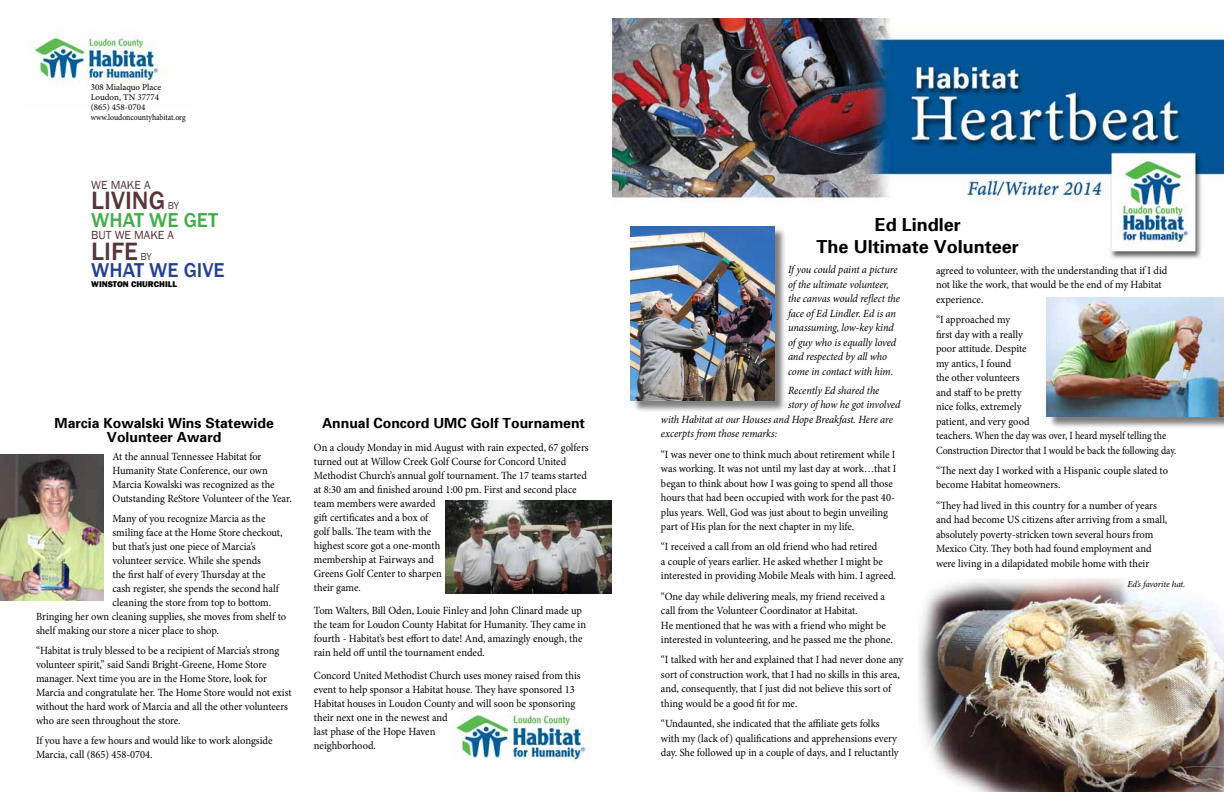
<style>
.page{position:relative;width:1224px;height:792px;background:#fff}
.page>*{position:absolute;margin:0;border:0;box-sizing:border-box;transform-origin:0 0}
.t1{font:500 25.8px "Franklin Gothic";color:#573538}
.t2{font:500 20.6px "Franklin Gothic";color:#25408f}
.t3{font:500 20.6px "Franklin Gothic";color:#41ad49}
.t4{font:700 18px/22px "Univers 65";color:#000;text-align:center}
.t5{font:700 14px/14px "Univers 65";color:#000;text-align:center}
.t6{font:12px "Franklin Gothic";color:#573538}
.t7{font:11px/14.5px "Minion Pro";letter-spacing:-.005em;color:#000;scale:.95 1}
.t8{font:italic 11px/14.5px "Minion Pro";letter-spacing:-.01em;color:#000;scale:.95 1}
.t9{font:10.3px "Franklin Gothic";color:#573538}
.t10{font:9px/10px "Minion Pro";color:#000}
.t11{font:italic 9px "Minion Pro";letter-spacing:-.01em;color:#000}
.t12{font:8.7px "Minion Pro";letter-spacing:-.005em;color:#000;scale:.9 1}
.t13{font:800 8.6px "Franklin Gothic";color:#000}
</style>
<div class="page">
<img style="left:612px;top:18px;width:612px;height:249px">
<img style="left:33px;top:36px;width:134px;height:49px">
<img style="left:451px;top:714px;width:136px;height:46px">
<img style="left:918px;top:579px;width:306px;height:213px">
<div style="left:632px;top:228px;width:155px;height:185px;background:#000;opacity:.5"></div>
<img style="left:631px;top:226px;width:143px;height:175px">
<div style="left:1048px;top:299px;width:176px;height:130px;background:#000;opacity:.5"></div>
<img style="left:1047px;top:298px;width:177px;height:118px">
<img style="left:0;top:455px;width:103px;height:146px">
<img style="left:446px;top:500px;width:166px;height:93px">
<p class="t10" style="left:91px;top:82px;width:72px">308 Mialaquo Place<br>Loudon, TN 37774 (865) 458-0704</p>
<p class="t12" style="left:91px;top:111px;width:107px">www.loudoncountyhabitat.org</p>
<p class="t6" style="left:91px;top:177px;width:61px">WE MAKE A</p>
<h1 class="t1" style="left:91px;top:185px;width:75px">LIVING</h1>
<p class="t9" style="left:168px;top:200px;width:13px">BY</p>
<h2 class="t3" style="left:91px;top:207px;width:128px">WHAT WE GET</h2>
<p class="t6" style="left:91px;top:228px;width:84px">BUT WE MAKE A</p>
<h1 class="t1" style="left:91px;top:235px;width:48px">LIFE</h1>
<p class="t9" style="left:141px;top:250px;width:13px">BY</p>
<h2 class="t2" style="left:91px;top:257px;width:135px">WHAT WE GIVE</h2>
<p class="t13" style="left:91px;top:279px;width:87px">WINSTON CHURCHILL</p>
<p class="t5" style="left:54px;top:415px;width:221px">Marcia Kowalski Wins Statewide<br>Volunteer Award</p>
<p class="t7" style="left:112px;top:450px;width:190px;line-height:14px">At the annual Tennessee Habitat for Humanity State Conference, our own Marcia Kowalski was recognized as the Outstanding ReStore Volunteer of the Year.</p>
<p class="t7" style="left:112px;top:511px;width:163px">Many of you recognize Marcia as the</p>
<p class="t7" style="left:112px;top:525px;width:181px">smiling face at the Home Store checkout,</p>
<p class="t7" style="left:112px;top:539px;width:152px">but that’s just one piece of Marcia’s</p>
<p class="t7" style="left:112px;top:553px;width:158px">volunteer service. While she spends</p>
<p class="t7" style="left:112px;top:567px;width:163px">the first half of every Thursday at the</p>
<p class="t7" style="left:112px;top:581px;width:177px">cash register, she spends the second half</p>
<p class="t7" style="left:112px;top:595px;width:169px">cleaning the store from top to bottom.</p>
<p class="t7" style="left:36px;top:609px;width:265px">Bringing her own cleaning supplies, she moves from shelf to</p>
<p class="t7" style="left:36px;top:623px;width:194px">shelf making our store a nicer place to shop.</p>
<p class="t7" style="left:36px;top:644px;width:271px;line-height:14px">“Habitat is truly blessed to be a recipient of Marcia’s strong volunteer spirit,” said Sandi Bright-Greene, Home Store manager. Next time you are in the Home Store, look for Marcia and congratulate her. The Home Store would not exist without the hard work of Marcia and all the other volunteers who are seen throughout the store.</p>
<p class="t7" style="left:36px;top:733px;width:250px;line-height:14px">If you have a few hours and would like to work alongside<br>Marcia, call (865) 458-0704.</p>
<p class="t5" style="left:322px;top:415px;width:264px">Annual Concord UMC Golf Tournament</p>
<p class="t7" style="left:314px;top:440px;width:291px;line-height:14px">On a cloudy Monday in mid August with rain expected, 67 golfers turned out at Willow Creek Golf Course for Concord United Methodist Church’s annual golf tournament. The 17 teams started at 8:30 am and finished around 1:00 pm. First and second place team members were awarded<br>gift certificates and a box of<br>golf balls. The team with the<br>highest score got a one-month<br>membership at Fairways and<br>Greens Golf Center to sharpen<br>their game.</p>
<p class="t7" style="left:314px;top:603px;width:288px;line-height:14px">Tom Walters, Bill Oden, Louie Finley and John Clinard made up the team for Loudon County Habitat for Humanity. They came in fourth - Habitat’s best effort to date! And, amazingly enough, the rain held off until the tournament ended.</p>
<p class="t7" style="left:314px;top:668px;width:282px;line-height:14px">Concord United Methodist Church uses money raised from this event to help sponsor a Habitat house. They have sponsored 13<br>Habitat houses in Loudon County and will soon be sponsoring their next one in the newest and<br>last phase of the Hope Haven<br>neighborhood.</p>
<h3 class="t4" style="left:817px;top:213px;width:204px">Ed Lindler<br>The Ultimate Volunteer</h3>
<p class="t8" style="left:788px;top:263px;width:119px">If you could paint a picture of the ultimate volunteer, the canvas would reflect the face of Ed Lindler. Ed is an unassuming, low-key kind of guy who is equally loved and respected by all who come in contact with him.</p>
<p class="t8" style="left:788px;top:383px;width:98px">Recently Ed shared the</p>
<p class="t8" style="left:788px;top:398px;width:120px">story of how he got involved</p>
<p class="t8" style="left:661px;top:412px;width:246px">with Habitat at our Houses and Hope Breakfast. Here are</p>
<p class="t8" style="left:661px;top:427px;width:124px">excerpts from those remarks:</p>
<p class="t7" style="left:661px;top:447px;width:249px">“I was never one to think much about retirement while I was working. It was not until my last day at work…that I began to think about how I was going to spend all those hours that had been occupied with work for the past 40- plus years. Well, God was just about to begin unveiling part of His plan for the next chapter in my life.</p>
<p class="t7" style="left:661px;top:540px;width:249px">“I received a call from an old friend who had retired<br>a couple of years earlier. He asked whether I might be interested in providing Mobile Meals with him. I agreed.</p>
<p class="t7" style="left:661px;top:589px;width:246px">“One day while delivering meals, my friend received a call from the Volunteer Coordinator at Habitat.<br>He mentioned that he was with a friend who might be interested in volunteering, and he passed me the phone.</p>
<p class="t7" style="left:661px;top:653px;width:257px">“I talked with her and explained that I had never done any sort of construction work, that I had no skills in this area, and, consequently, that I just did not believe this sort of thing would be a good fit for me.</p>
<p class="t7" style="left:661px;top:716px;width:252px">“Undaunted, she indicated that the affiliate gets folks with my (lack of) qualifications and apprehensions every day. She followed up in a couple of days, and I reluctantly</p>
<p class="t7" style="left:936px;top:263px;width:245px">agreed to volunteer, with the understanding that if I did not like the work, that would be the end of my Habitat experience.</p>
<p class="t7" style="left:936px;top:312px;width:255px">“I approached my<br>first day with a really<br>poor attitude. Despite<br>my antics, I found<br>the other volunteers<br>and staff to be pretty<br>nice folks, extremely<br>patient, and very good<br>teachers. When the day was over, I heard myself telling the<br>Construction Director that I would be back the following day.</p>
<p class="t7" style="left:936px;top:463px;width:246px">“The next day I worked with a Hispanic couple slated to become Habitat homeowners.</p>
<p class="t7" style="left:936px;top:498px;width:245px">“They had lived in this country for a number of years and had become US citizens after arriving from a small, absolutely poverty-stricken town several hours from Mexico City. They both had found employment and were living in a dilapidated mobile home with their</p>
<p class="t11" style="left:1128px;top:578px;width:59px">Ed’s favorite hat.</p>
</div>
